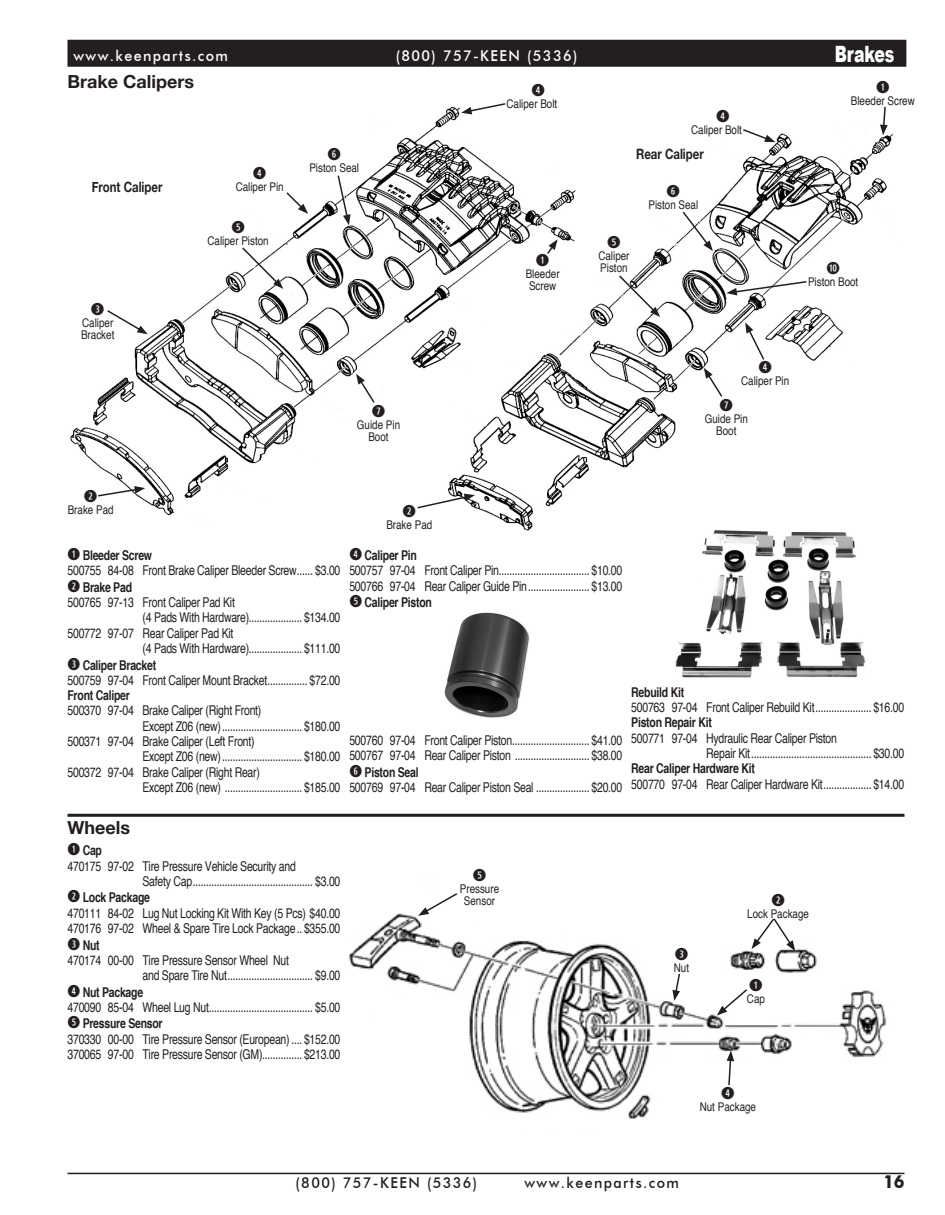
<style>
.page{position:relative;width:945px;height:1215px;background:#fff}
.page>*{position:absolute;margin:0;border:0;box-sizing:border-box;transform-origin:0 0}
.t1{font:900 22.5px "Arial";letter-spacing:-.005em;color:#fff;scale:.7 1}
.t2{font:700 18px "Helvetica Neue";color:#231f20}
.t3{font:700 18px "Schol Broadway";color:#231f20;scale:.95 1}
.t4{font:700 16.5px "Combi Numerals";color:#231f20}
.t5{font:500 15px "Schol Broadway";letter-spacing:.1em;color:#231f20;scale:.95 1}
.t6{font:500 15px "Schol Broadway";letter-spacing:.1em;color:#fff;scale:.95 1}
.t7{font:700 14.25px "Helvetica Neue";color:#231f20;scale:.8 1}
.t8{font:condensed 13.5px/15.8px "Helvetica";letter-spacing:-.02em;color:#231f20;scale:.95 1}
.t9{font:700 condensed 13.5px "Helvetica";letter-spacing:-.02em;color:#231f20;scale:.95 1}
.t10{font:condensed 12px/12px "Helvetica";color:#231f20;text-align:center}
.s1{font-family:"Combi Numerals";font-stretch:normal;font-size:16.5px}
.s2{font-family:"Combi Numerals";font-weight:700;font-stretch:normal;font-size:16.5px}
.s3{font-weight:700}
</style>
<div class="page">
<div style="left:68px;top:40px;width:838px;height:27px;background:#231f20;border:2px solid #231f20"></div>
<hr style="left:68px;top:1173px;width:836px;height:1px;background:#231f20">
<img style="left:349px;top:913px;width:538px;height:206px">
<svg style="left:717px;top:988px;width:52px;height:28px"></svg>
<svg style="left:672px;top:953px;width:20px;height:48px"></svg>
<svg style="left:697px;top:1051px;width:62px;height:68px"></svg>
<svg style="left:418px;top:893px;width:85px;height:23px"></svg>
<svg style="left:745px;top:913px;width:67px;height:38px"></svg>
<img style="left:444px;top:612px;width:86px;height:106px">
<img style="left:577px;top:133px;width:316px;height:346px">
<img style="left:70px;top:107px;width:507px;height:424px">
<svg style="left:523px;top:264px;width:40px;height:39px"></svg>
<svg style="left:546px;top:239px;width:12px;height:17px"></svg>
<svg style="left:461px;top:103px;width:99px;height:11px"></svg>
<svg style="left:79px;top:309px;width:69px;height:35px"></svg>
<svg style="left:354px;top:415px;width:49px;height:30px"></svg>
<svg style="left:356px;top:374px;width:20px;height:30px"></svg>
<svg style="left:204px;top:233px;width:79px;height:56px"></svg>
<svg style="left:232px;top:159px;width:128px;height:66px"></svg>
<svg style="left:849px;top:106px;width:44px;height:29px"></svg>
<svg style="left:688px;top:129px;width:87px;height:13px"></svg>
<svg style="left:738px;top:372px;width:54px;height:18px"></svg>
<svg style="left:745px;top:322px;width:21px;height:39px"></svg>
<svg style="left:701px;top:409px;width:49px;height:30px"></svg>
<svg style="left:704px;top:368px;width:20px;height:31px"></svg>
<svg style="left:595px;top:197px;width:118px;height:120px"></svg>
<svg style="left:70px;top:486px;width:75px;height:33px"></svg>
<svg style="left:384px;top:516px;width:51px;height:15px"></svg>
<svg style="left:416px;top:494px;width:59px;height:16px"></svg>
<svg style="left:726px;top:274px;width:135px;height:21px"></svg>
<hr style="left:68px;top:814px;width:836px;height:3px;background:#231f20">
<img style="left:675px;top:530px;width:191px;height:148px">
<p class="t6" style="left:74px;top:47px;width:164px">www.keenparts.com</p>
<p class="t6" style="left:396px;top:46px;width:193px">(800) 757-KEEN (5336)</p>
<p class="t2" style="left:68px;top:68px;width:128px">Brake Calipers</p>
<p class="t7" style="left:92px;top:176px;width:90px">Front Caliper</p>
<p class="t4" style="left:91px;top:303px;width:15px">E</p>
<p class="t10" style="left:81px;top:317px;width:35px;text-align:left">Caliper<br>Bracket</p>
<p class="t4" style="left:253px;top:167px;width:15px">R</p>
<p class="t10" style="left:236px;top:181px;width:50px">Caliper Pin</p>
<p class="t4" style="left:231px;top:221px;width:15px">T</p>
<p class="t10" style="left:208px;top:235px;width:63px">Caliper Piston</p>
<p class="t4" style="left:327px;top:148px;width:15px">Y</p>
<p class="t10" style="left:309px;top:161px;width:51px">Piston Seal</p>
<p class="t4" style="left:372px;top:405px;width:15px">U</p>
<p class="t10" style="left:357px;top:418px;width:45px">Guide Pin<br>Boot</p>
<p class="t4" style="left:84px;top:490px;width:15px">W</p>
<p class="t10" style="left:68px;top:504px;width:47px">Brake Pad</p>
<p class="t4" style="left:403px;top:505px;width:15px">W</p>
<p class="t10" style="left:386px;top:518px;width:47px">Brake Pad</p>
<p class="t4" style="left:532px;top:84px;width:15px">R</p>
<p class="t10" style="left:507px;top:98px;width:52px">Caliper Bolt</p>
<p class="t4" style="left:536px;top:254px;width:15px">Q</p>
<p class="t10" style="left:526px;top:267px;width:35px;text-align:left">Bleeder<br>Screw</p>
<p class="t4" style="left:716px;top:109px;width:15px">R</p>
<p class="t10" style="left:691px;top:123px;width:52px">Caliper Bolt</p>
<p class="t7" style="left:636px;top:143px;width:86px">Rear Caliper</p>
<p class="t4" style="left:607px;top:236px;width:15px">T</p>
<p class="t10" style="left:598px;top:250px;width:33px;text-align:left">Caliper<br>Piston</p>
<p class="t4" style="left:667px;top:185px;width:15px">Y</p>
<p class="t10" style="left:648px;top:199px;width:51px">Piston Seal</p>
<p class="t1" style="left:835px;top:41px;width:87px">Brakes</p>
<p class="t4" style="left:876px;top:81px;width:15px">Q</p>
<p class="t10" style="left:851px;top:94px;width:65px">Bleeder Screw</p>
<p class="t4" style="left:826px;top:262px;width:15px">A</p>
<p class="t10" style="left:808px;top:276px;width:52px">Piston Boot</p>
<p class="t4" style="left:758px;top:360px;width:15px">R</p>
<p class="t10" style="left:741px;top:374px;width:50px">Caliper Pin</p>
<p class="t4" style="left:720px;top:399px;width:15px">U</p>
<p class="t10" style="left:705px;top:412px;width:45px">Guide Pin<br>Boot</p>
<p class="t9" style="left:68px;top:547px;width:91px"><span class="s1">Q</span> Bleeder Screw</p>
<p class="t8" style="left:67px;top:562px;width:289px">500755 84-08 Front Brake Caliper Bleeder Screw...... $3.00</p>
<p class="t9" style="left:68px;top:579px;width:69px"><span class="s1">W</span> Brake Pad</p>
<p class="t8" style="left:67px;top:594px;width:178px">500765 97-13 Front Caliper Pad Kit</p>
<p class="t8" style="left:142px;top:609px;width:210px">(4 Pads With Hardware).................... $134.00</p>
<p class="t8" style="left:67px;top:625px;width:176px">500772 97-07 Rear Caliper Pad Kit</p>
<p class="t8" style="left:142px;top:640px;width:210px">(4 Pads With Hardware).................... $111.00</p>
<p class="t9" style="left:68px;top:656px;width:95px"><span class="s1">E</span> Caliper Bracket</p>
<p class="t8" style="left:67px;top:672px;width:289px">500759 97-04 Front Caliper Mount Bracket............... $72.00</p>
<p class="t9" style="left:67px;top:687px;width:67px">Front Caliper</p>
<p class="t8" style="left:67px;top:702px;width:206px">500370 97-04 Brake Caliper (Right Front)</p>
<p class="t8" style="left:142px;top:718px;width:210px">Except Z06 (new).............................. $180.00</p>
<p class="t8" style="left:67px;top:733px;width:199px">500371 97-04 Brake Caliper (Left Front)</p>
<p class="t8" style="left:142px;top:748px;width:210px">Except Z06 (new).............................. $180.00</p>
<p class="t8" style="left:67px;top:764px;width:204px">500372 97-04 Brake Caliper (Right Rear)</p>
<p class="t8" style="left:142px;top:779px;width:210px">Except Z06 (new) ............................. $185.00</p>
<p class="t8" style="left:349px;top:547px;width:289px"><span class="s2">R</span> <span class="s3">Caliper Pin<br></span>500757 97-04 Front Caliper Pin.................................. $10.00<br>500766 97-04 Rear Caliper Guide Pin....................... $13.00<br><span class="s2">T</span> <span class="s3">Caliper Piston</span></p>
<p class="t8" style="left:349px;top:732px;width:289px">500760 97-04 Front Caliper Piston............................. $41.00<br>500767 97-04 Rear Caliper Piston ............................ $38.00<br><span class="s2">Y</span> <span class="s3">Piston Seal<br></span>500769 97-04 Rear Caliper Piston Seal .................... $20.00</p>
<p class="t9" style="left:631px;top:683px;width:57px">Rebuild Kit</p>
<p class="t8" style="left:631px;top:699px;width:289px">500763 97-04 Front Caliper Rebuild Kit..................... $16.00</p>
<p class="t9" style="left:631px;top:714px;width:86px">Piston Repair Kit</p>
<p class="t8" style="left:631px;top:730px;width:218px">500771 97-04 Hydraulic Rear Caliper Piston</p>
<p class="t8" style="left:706px;top:745px;width:210px">Repair Kit............................................. $30.00</p>
<p class="t9" style="left:631px;top:760px;width:132px">Rear Caliper Hardware Kit</p>
<p class="t8" style="left:631px;top:776px;width:289px">500770 97-04 Rear Caliper Hardware Kit.................. $14.00</p>
<p class="t2" style="left:68px;top:814px;width:64px">Wheels</p>
<p class="t9" style="left:68px;top:842px;width:38px"><span class="s1">Q</span> Cap</p>
<p class="t8" style="left:67px;top:858px;width:242px">470175 97-02 Tire Pressure Vehicle Security and</p>
<p class="t8" style="left:142px;top:873px;width:210px">Safety Cap............................................. $3.00</p>
<p class="t9" style="left:68px;top:889px;width:88px"><span class="s1">W</span> Lock Package</p>
<p class="t8" style="left:67px;top:905px;width:289px">470111 84-02 Lug Nut Locking Kit With Key (5 Pcs) $40.00</p>
<p class="t8" style="left:67px;top:920px;width:289px">470176 97-02 Wheel &amp; Spare Tire Lock Package.. $355.00</p>
<p class="t9" style="left:68px;top:936px;width:35px"><span class="s1">E</span> Nut</p>
<p class="t8" style="left:67px;top:952px;width:235px">470174 00-00 Tire Pressure Sensor Wheel Nut</p>
<p class="t8" style="left:142px;top:967px;width:210px">and Spare Tire Nut................................ $9.00</p>
<p class="t9" style="left:68px;top:983px;width:81px"><span class="s1">R</span> Nut Package</p>
<p class="t8" style="left:67px;top:999px;width:289px">470090 85-04 Wheel Lug Nut....................................... $5.00</p>
<p class="t9" style="left:68px;top:1015px;width:102px"><span class="s1">T</span> Pressure Sensor</p>
<p class="t8" style="left:67px;top:1031px;width:289px">370330 00-00 Tire Pressure Sensor (European) .... $152.00</p>
<p class="t8" style="left:67px;top:1046px;width:289px">370065 97-00 Tire Pressure Sensor (GM)............... $213.00</p>
<p class="t4" style="left:473px;top:869px;width:15px">T</p>
<p class="t10" style="left:460px;top:883px;width:41px">Pressure<br>Sensor</p>
<p class="t4" style="left:675px;top:948px;width:15px">E</p>
<p class="t10" style="left:674px;top:961px;width:17px">Nut</p>
<p class="t4" style="left:771px;top:893px;width:15px">W</p>
<p class="t10" style="left:747px;top:907px;width:63px">Lock Package</p>
<p class="t4" style="left:749px;top:979px;width:15px">Q</p>
<p class="t10" style="left:747px;top:993px;width:20px">Cap</p>
<p class="t4" style="left:721px;top:1087px;width:15px">R</p>
<p class="t10" style="left:700px;top:1101px;width:58px">Nut Package</p>
<p class="t5" style="left:296px;top:1173px;width:193px">(800) 757-KEEN (5336)</p>
<p class="t5" style="left:524px;top:1173px;width:164px">www.keenparts.com</p>
<p class="t3" style="left:883px;top:1170px;width:24px">16</p>
</div>
